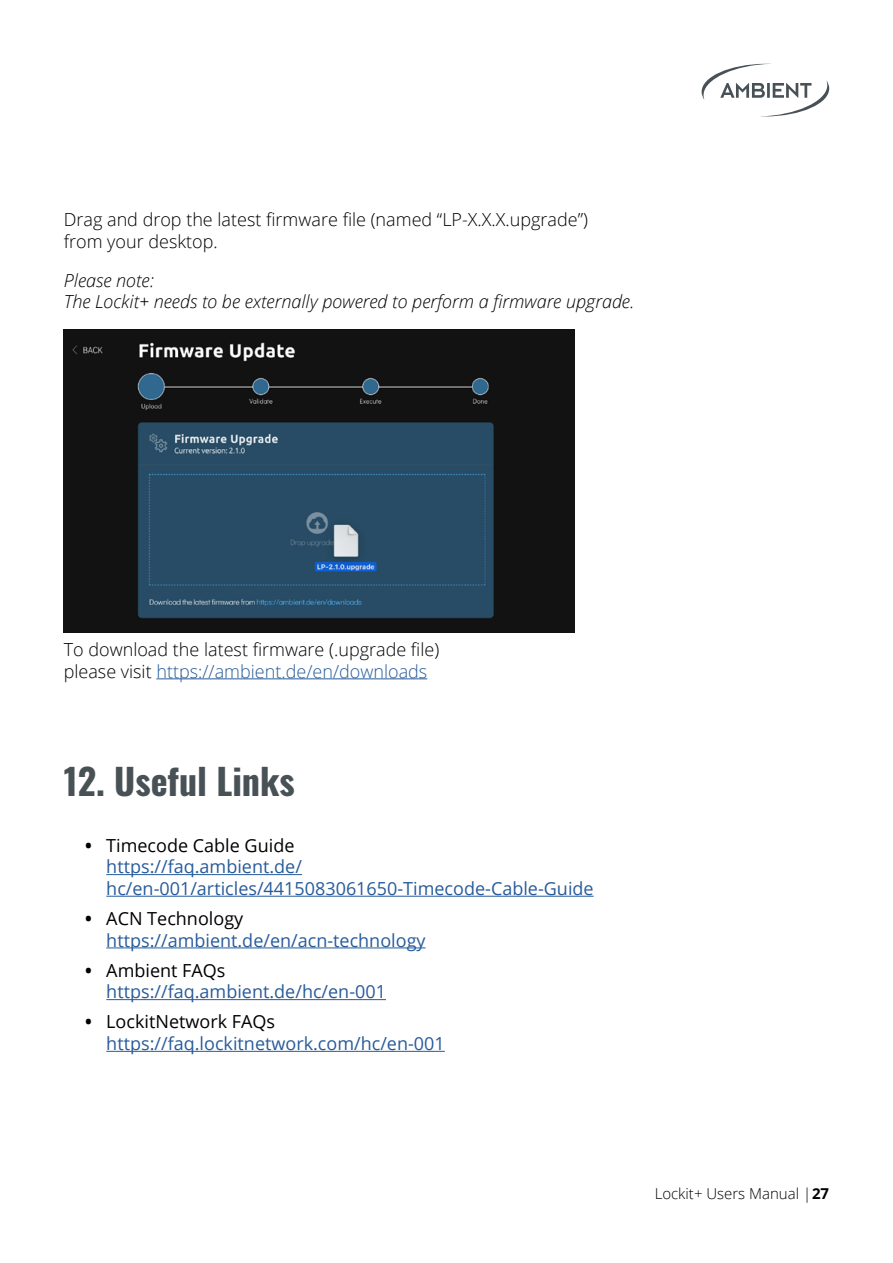
<style>
.page{position:relative;width:893px;height:1263px;background:#fff}
.page>*{position:absolute;margin:0;border:0;box-sizing:border-box;transform-origin:0 0}
.t1{font:700 36px "Oswald";color:#485156}
.t2{font:18px/21.6px "Open Sans";color:#275b9b}
.t3{font:300 18px/21.6px "Open Sans";color:#000}
.t4{font:italic 300 18px/21.6px "Open Sans";color:#000}
.t5{font:300 15px "Open Sans";color:#000}
.s1{color:#275b9b}
.s2{font-weight:700;color:#000}
.s3{color:#000}
.s4{font-weight:700}
</style>
<div class="page">
<svg style="left:701px;top:64px;width:129px;height:52px"></svg>
<hr style="left:156px;top:678px;width:271px;height:1px;background:#275b9b">
<img style="left:64px;top:330px;width:510px;height:303px">
<hr style="left:106px;top:874px;width:196px;height:1px;background:#275b9b">
<hr style="left:106px;top:896px;width:488px;height:1px;background:#275b9b">
<hr style="left:106px;top:947px;width:320px;height:1px;background:#275b9b">
<hr style="left:106px;top:999px;width:280px;height:1px;background:#275b9b">
<hr style="left:106px;top:1051px;width:339px;height:1px;background:#275b9b">
<p class="t3" style="left:64px;top:209px;width:526px">Drag and drop the latest firmware file (named “LP-X.X.X.upgrade”) from your desktop.</p>
<p class="t4" style="left:64px;top:269px;width:572px">Please note:<br>The Lockit+ needs to be externally powered to perform a firmware upgrade.</p>
<p class="t3" style="left:64px;top:638px;width:377px">To download the latest firmware (.upgrade file) please visit <span class="s1">https://ambient.de/en/downloads</span></p>
<h1 class="t1" style="left:64px;top:762px;width:233px">12. Useful Links</h1>
<p class="t2" style="left:106px;top:834px;width:489px;text-indent:-21px"><span class="s2">•</span> <span class="s3">Timecode Cable Guide<br></span>https://faq.ambient.de/ hc/en-001/articles/4415083061650-Timecode-Cable-Guide</p>
<p class="t2" style="left:106px;top:907px;width:321px;text-indent:-21px"><span class="s2">•</span> <span class="s3">ACN Technology </span>https://ambient.de/en/acn-technology</p>
<p class="t2" style="left:106px;top:959px;width:281px;text-indent:-21px"><span class="s2">•</span> <span class="s3">Ambient FAQs </span>https://faq.ambient.de/hc/en-001</p>
<p class="t2" style="left:106px;top:1010px;width:340px;text-indent:-21px"><span class="s2">•</span> <span class="s3">LockitNetwork FAQs </span>https://faq.lockitnetwork.com/hc/en-001</p>
<p class="t5" style="left:655px;top:1183px;width:176px">Lockit+ Users Manual |<span class="s4">27</span></p>
</div>
